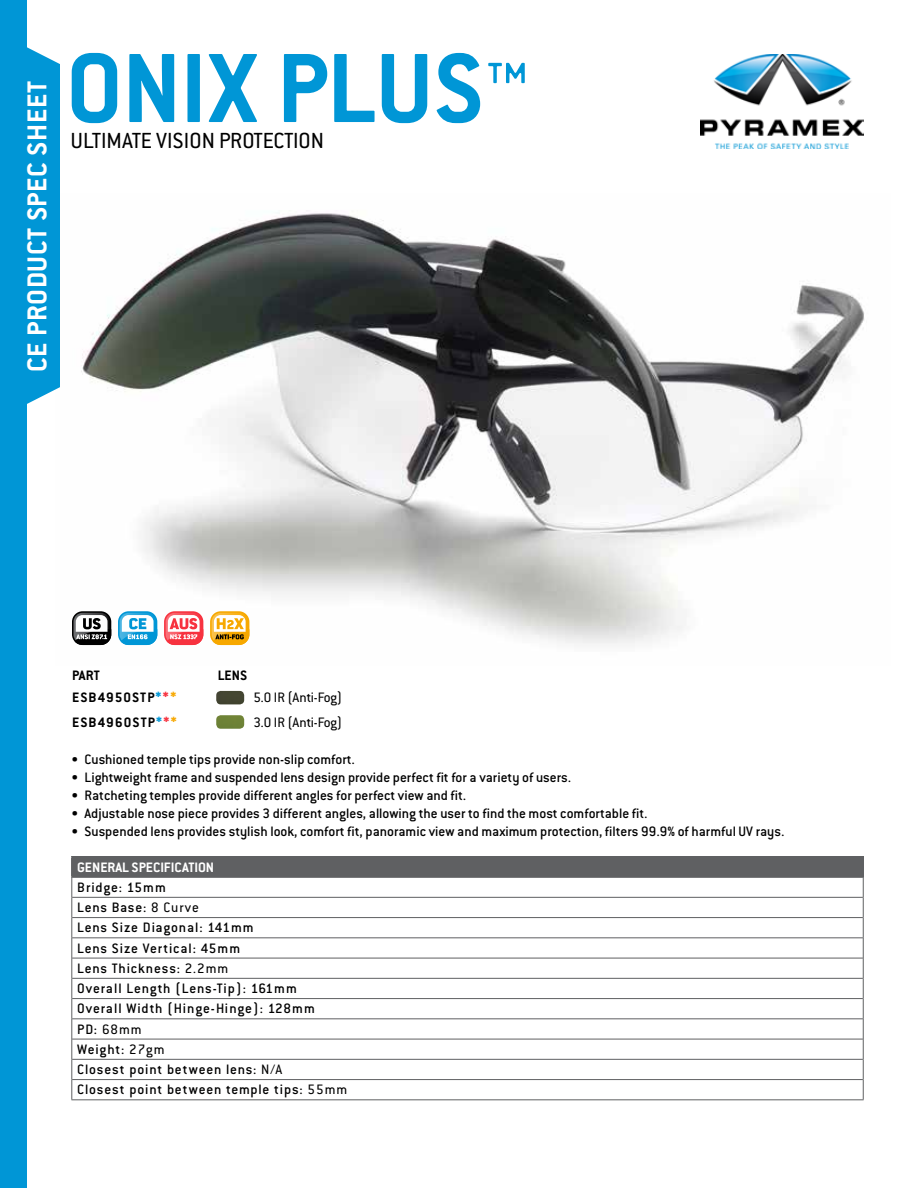
<style>
.page{position:relative;width:918px;height:1188px;background:#fff}
.page>*{position:absolute;margin:0;border:0;box-sizing:border-box;transform-origin:0 0}
.t1{font:700 108px "Conduit ITC Std";letter-spacing:-.005em;color:#0096d6}
.t2{font:700 30px "Conduit ITC Std";letter-spacing:.02em;color:#fff}
.t3{font:24px "Conduit ITC Std";color:#000}
.t4{font:500 15px "Conduit ITC Std";color:#000}
.t5{font:500 15px/20.2px "Conduit ITC Std";letter-spacing:.055em;color:#000}
.t6{font:700 15px "Conduit ITC Std";letter-spacing:.07em;color:#000}
.t7{font:15px "Conduit ITC Std";color:#000}
.t8{font:700 15px "Conduit ITC Std";color:#fff}
.s1{color:#0096d6}
.s2{color:#f7323f}
.s3{color:#f7a800}
.s4{font-weight:400}
</style>
<div class="page">
<img style="left:81px;top:210px;width:783px;height:436px">
<img style="left:700px;top:54px;width:164px;height:95px">
<div style="left:0;top:0;width:26px;height:1188px;background:#0096d6"></div>
<svg style="left:26px;top:37px;width:34px;height:378px;background:#18a0da"></svg>
<img style="left:216px;top:691px;width:28px;height:13px">
<img style="left:216px;top:715px;width:28px;height:14px">
<svg style="left:72px;top:611px;width:39px;height:34px"></svg>
<svg style="left:72px;top:613px;width:39px;height:32px"></svg>
<svg style="left:118px;top:611px;width:39px;height:34px"></svg>
<svg style="left:118px;top:613px;width:39px;height:32px"></svg>
<div style="left:164px;top:611px;width:39px;height:34px;background:#f7323f;border-radius:11px"></div>
<svg style="left:164px;top:613px;width:39px;height:32px"></svg>
<svg style="left:210px;top:611px;width:39px;height:34px"></svg>
<svg style="left:210px;top:613px;width:39px;height:32px"></svg>
<div style="left:72px;top:857px;width:791px;height:20px;background:#5f6062"></div>
<hr style="left:72px;top:897px;width:791px;height:1px;background:#5f6062">
<hr style="left:72px;top:917px;width:791px;height:1px;background:#5f6062">
<hr style="left:72px;top:937px;width:791px;height:1px;background:#5f6062">
<hr style="left:72px;top:958px;width:791px;height:1px;background:#5f6062">
<hr style="left:72px;top:978px;width:791px;height:1px;background:#5f6062">
<hr style="left:72px;top:998px;width:791px;height:1px;background:#5f6062">
<hr style="left:72px;top:1018px;width:791px;height:1px;background:#5f6062">
<hr style="left:72px;top:1039px;width:791px;height:1px;background:#5f6062">
<hr style="left:72px;top:1059px;width:791px;height:1px;background:#5f6062">
<hr style="left:72px;top:1079px;width:791px;height:1px;background:#5f6062">
<hr style="left:71px;top:1099px;width:793px;height:1px;background:#5f6062">
<hr style="left:71px;top:856px;width:793px;height:2px;background:#5f6062">
<svg style="left:71px;top:858px;width:2px;height:241px"></svg>
<svg style="left:862px;top:858px;width:2px;height:241px"></svg>
<hr style="left:71px;top:876px;width:793px;height:2px;background:#5f6062">
<h2 class="t2" style="left:19px;top:372px;width:293px;rotate:-90deg">CE PRODUCT SPEC SHEET</h2>
<h1 class="t1" style="left:66px;top:23px;width:466px">ONIX PLUS™</h1>
<h3 class="t3" style="left:70px;top:126px;width:255px">ULTIMATE VISION PROTECTION</h3>
<p class="t6" style="left:72px;top:666px;width:29px">PART</p>
<p class="t6" style="left:218px;top:666px;width:31px">LENS</p>
<p class="t6" style="left:72px;top:689px;width:106px">ESB4950STP<span class="s1">*</span><span class="s2">*</span><span class="s3">*</span></p>
<p class="t7" style="left:253px;top:689px;width:90px">5.0 IR (Anti-Fog)</p>
<p class="t6" style="left:72px;top:713px;width:106px">ESB4960STP<span class="s1">*</span><span class="s2">*</span><span class="s3">*</span></p>
<p class="t7" style="left:253px;top:713px;width:90px">3.0 IR (Anti-Fog)</p>
<p class="t4" style="left:71px;top:750px;width:285px">• Cushioned temple tips provide non-slip comfort.</p>
<p class="t4" style="left:71px;top:768px;width:502px">• Lightweight frame and suspended lens design provide perfect fit for a variety of users.</p>
<p class="t4" style="left:71px;top:786px;width:397px">• Ratcheting temples provide different angles for perfect view and fit.</p>
<p class="t4" style="left:71px;top:804px;width:578px">• Adjustable nose piece provides 3 different angles, allowing the user to find the most comfortable fit.</p>
<p class="t4" style="left:71px;top:822px;width:715px">• Suspended lens provides stylish look, comfort fit, panoramic view and maximum protection, filters 99.9% of harmful UV rays.</p>
<p class="t8" style="left:77px;top:858px;width:138px">GENERAL SPECIFICATION</p>
<p class="t5" style="left:77px;top:877px;width:272px">Bridge: 15mm<br>Lens Base: <span class="s4">8 Curve<br></span>Lens Size Diagonal: 141mm<br>Lens Size Vertical: 45mm<br>Lens Thickness: <span class="s4">2.2mm<br></span>Overall Length (Lens-Tip): 161mm<br>Overall Width (Hinge-Hinge): 128mm<br>PD: <span class="s4">68mm<br></span>Weight: <span class="s4">27gm<br></span>Closest point between lens: <span class="s4">N/A<br></span>Closest point between temple tips: <span class="s4">55mm</span></p>
</div>
